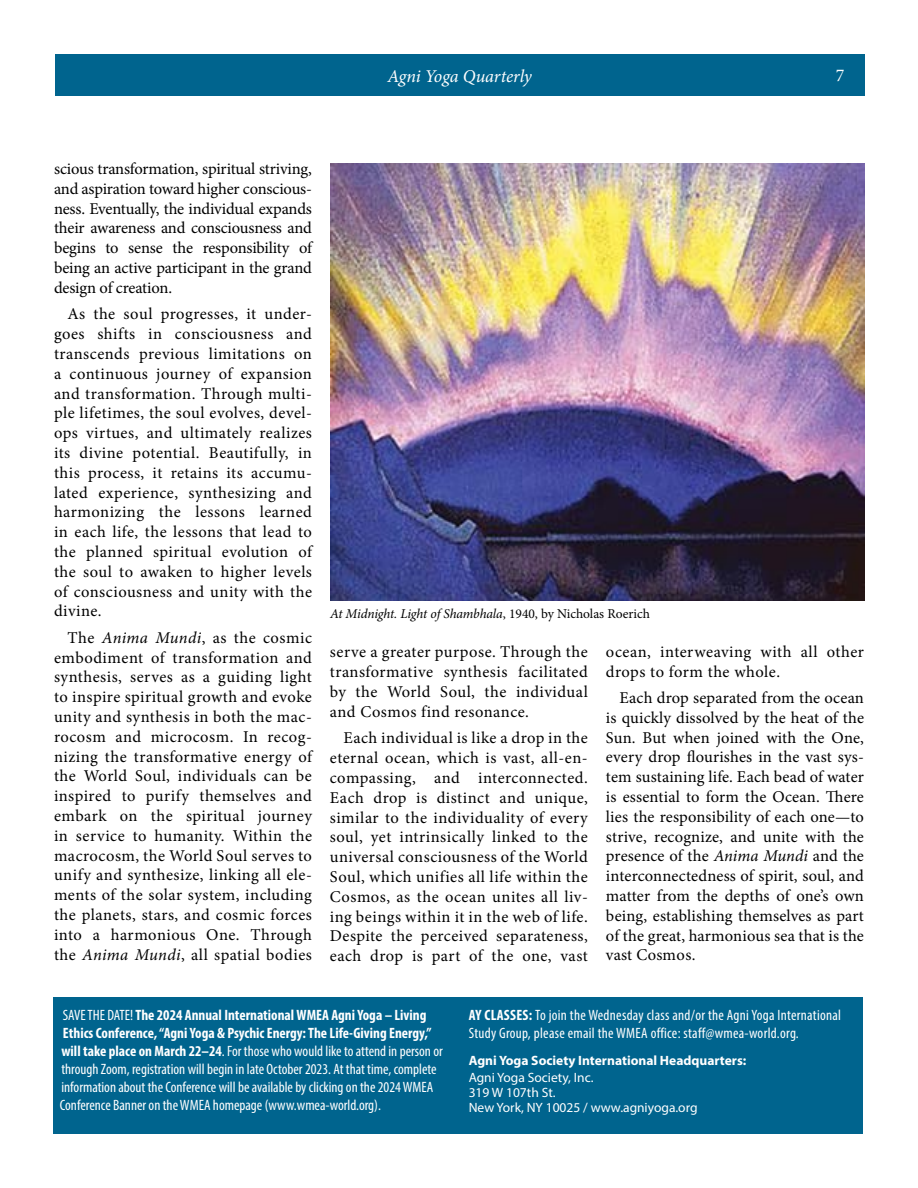
<style>
.page{position:relative;width:918px;height:1188px;background:#fff}
.page>*{position:absolute;margin:0;border:0;box-sizing:border-box;transform-origin:0 0}
.t1{font:italic 18px "Minion Pro";letter-spacing:-.005em;color:#fff}
.t2{font:18px "Minion Pro";color:#fff}
.t3{font:16.5px/19.8px "Minion Pro";letter-spacing:.025em;color:#000;text-align:justify}
.t4{font:condensed 15px/18px "Myriad Pro";color:#fff}
.t5{font:condensed 15px/18px "Myriad Pro";letter-spacing:.02em;color:#fff}
.t6{font:13.5px/15px "Myriad Pro";color:#fff}
.t7{font:italic 13.5px "Minion Pro";letter-spacing:-.01em;color:#000}
.t8{font:700 13.5px "Myriad Pro";color:#fff}
.s1{font-style:italic}
.s2{font-style:normal}
.s3{font-weight:700}
</style>
<div class="page">
<div style="left:55px;top:54px;width:810px;height:41px;background:#00648e"></div>
<div style="left:53px;top:997px;width:810px;height:137px;background:#00648e"></div>
<img style="left:330px;top:164px;width:534px;height:436px">
<p class="t1" style="left:388px;top:64px;width:146px">Agni Yoga Quarterly</p>
<p class="t2" style="left:836px;top:63px;width:10px">7</p>
<p class="t3" style="left:54px;top:159px;width:260px">scious transformation, spiritual striving, and aspiration toward higher conscious&shy;ness. Eventually, the individual expands their awareness and consciousness and begins to sense the responsibility of being an active participant in the grand design of creation.</p>
<p class="t3" style="left:54px;top:304px;width:260px;text-indent:13px">As the soul progresses, it under&shy;goes shifts in consciousness and transcends previous limitations on a continuous journey of expansion and transformation. Through multi&shy;ple lifetimes, the soul evolves, devel&shy;ops virtues, and ultimately realizes its divine potential. Beautifully, in this process, it retains its accumu&shy;lated experience, synthesizing and harmonizing the lessons learned in each life, the lessons that lead to the planned spiritual evolution of the soul to awaken to higher levels of consciousness and unity with the divine.</p>
<p class="t3" style="left:54px;top:628px;width:260px;text-indent:13px">The <span class="s1">Anima Mundi</span>, as the cosmic embodiment of transformation and synthesis, serves as a guiding light to inspire spiritual growth and evoke unity and synthesis in both the mac&shy;rocosm and microcosm. In recog&shy;nizing the transformative energy of the World Soul, individuals can be inspired to purify themselves and embark on the spiritual journey in service to humanity. Within the macrocosm, the World Soul serves to unify and synthesize, linking all ele&shy;ments of the solar system, including the planets, stars, and cosmic forces into a harmonious One. Through the <span class="s1">Anima Mundi</span>, all spatial bodies</p>
<p class="t7" style="left:330px;top:604px;width:322px">At Midnight. Light of Shambhala<span class="s2">, 1940, by Nicholas Roerich</span></p>
<p class="t3" style="left:330px;top:642px;width:260px">serve a greater purpose. Through the transformative synthesis facilitated by the World Soul, the individual and Cosmos find resonance.</p>
<p class="t3" style="left:330px;top:728px;width:260px;text-indent:13px">Each individual is like a drop in the eternal ocean, which is vast, all-en&shy;compassing, and interconnected.<br>Each drop is distinct and unique, similar to the individuality of every soul, yet intrinsically linked to the universal consciousness of the World Soul, which unifies all life within the Cosmos, as the ocean unites all liv&shy;ing beings within it in the web of life.<br>Despite the perceived separateness, each drop is part of the one, vast</p>
<p class="t3" style="left:606px;top:642px;width:260px">ocean, interweaving with all other drops to form the whole.</p>
<p class="t3" style="left:606px;top:688px;width:260px;text-indent:13px">Each drop separated from the ocean is quickly dissolved by the heat of the Sun. But when joined with the One, every drop flourishes in the vast sys&shy;tem sustaining life. Each bead of water is essential to form the Ocean. There lies the responsibility of each one—to strive, recognize, and unite with the presence of the <span class="s1">Anima Mundi</span> and the interconnectedness of spirit, soul, and matter from the depths of one’s own being, establishing themselves as part of the great, harmonious sea that is the vast Cosmos.</p>
<p class="t4" style="left:60px;top:1006px;width:384px">SAVE THE DATE! <span class="s3">The 2024 Annual International WMEA Agni Yoga – Living Ethics Conference, “Agni Yoga &amp; Psychic Energy: The Life-Giving Energy,” will take place on March 22–24</span>. For those who would like to attend in person or through Zoom, registration will begin in late October 2023. At that time, complete information about the Conference will be available by clicking on the 2024 WMEA Conference Banner on the WMEA homepage (www.wmea-world.org).</p>
<p class="t5" style="left:469px;top:1006px;width:374px"><span class="s3">AY CLASSES:</span> To join the Wednesday class and/or the Agni Yoga International<br>Study Group, please email the WMEA office: staff@wmea-world.org.</p>
<p class="t8" style="left:469px;top:1052px;width:279px">Agni Yoga Society International Headquarters:</p>
<p class="t6" style="left:469px;top:1070px;width:230px">Agni Yoga Society, Inc.<br>319 W 107th St.<br>New York, NY 10025 / www.agniyoga.org</p>
</div>
